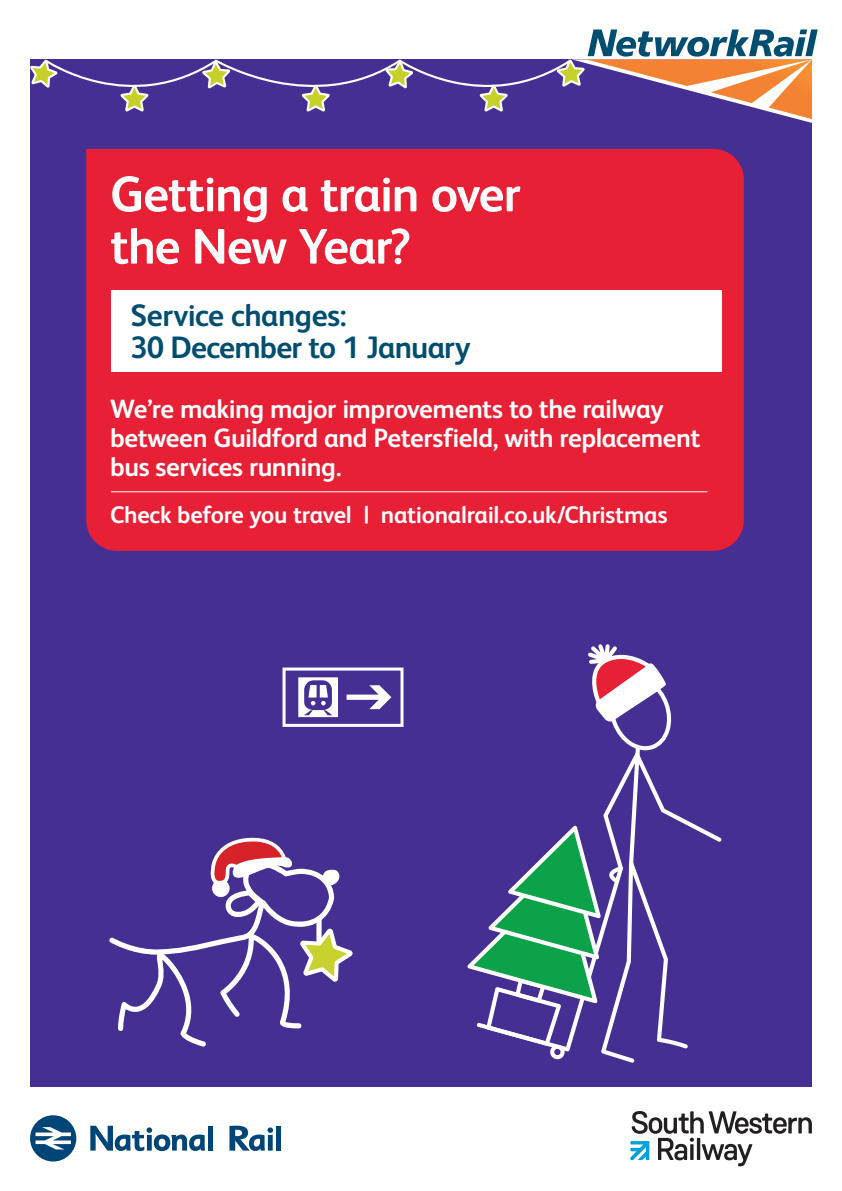
<style>
.page{position:relative;width:842px;height:1191px;background:#fff}
.page>*{position:absolute;margin:0;border:0;box-sizing:border-box;transform-origin:0 0}
.t1{font:700 50px/52.2px "Network Rail Sans";letter-spacing:-.025em;color:#fff}
.t2{font:700 31px/32px "Network Rail Sans";letter-spacing:-.02em;color:#004e6f}
.t3{font:700 26.5px/29.1px "Network Rail Sans";letter-spacing:-.02em;color:#fff}
.t4{font:700 24px "Network Rail Sans";letter-spacing:-.015em;color:#fff}
</style>
<div class="page">
<div style="left:30px;top:60px;width:782px;height:1026px;background:#452f92"></div>
<div style="left:86px;top:149px;width:658px;height:402px;background:#e72035"></div>
<hr style="left:111px;top:491px;width:597px;height:1px;background:#fff">
<div style="left:111px;top:290px;width:611px;height:82px;background:#fff"></div>
<svg style="left:467px;top:644px;width:255px;height:418px"></svg>
<svg style="left:30px;top:29px;width:788px;height:94px"></svg>
<svg style="left:109px;top:837px;width:244px;height:209px"></svg>
<div style="left:283px;top:667px;width:120px;height:60px;border:3px solid #fff"></div>
<svg style="left:369px;top:685px;width:22px;height:24px"></svg>
<div style="left:347px;top:694px;width:35px;height:6px;background:#fff"></div>
<svg style="left:298px;top:677px;width:40px;height:40px"></svg>
<svg style="left:630px;top:1111px;width:182px;height:55px"></svg>
<svg style="left:30px;top:1115px;width:46px;height:46px"></svg>
<svg style="left:90px;top:1125px;width:115px;height:26px"></svg>
<div style="left:208px;top:1125px;width:5px;height:25px;background:#004577"></div>
<svg style="left:229px;top:1125px;width:44px;height:26px"></svg>
<div style="left:276px;top:1125px;width:5px;height:25px;background:#004577"></div>
<h1 class="t1" style="left:110px;top:166px;width:412px">Getting a train over the New Year?</h1>
<p class="t2" style="left:130px;top:298px;width:342px">Service changes:<br>30 December to 1 January</p>
<p class="t3" style="left:110px;top:393px;width:592px">We’re making major improvements to the railway between Guildford and Petersfield, with replacement bus services running.</p>
<p class="t4" style="left:110px;top:498px;width:559px">Check before you travel | nationalrail.co.uk/Christmas</p>
</div>
